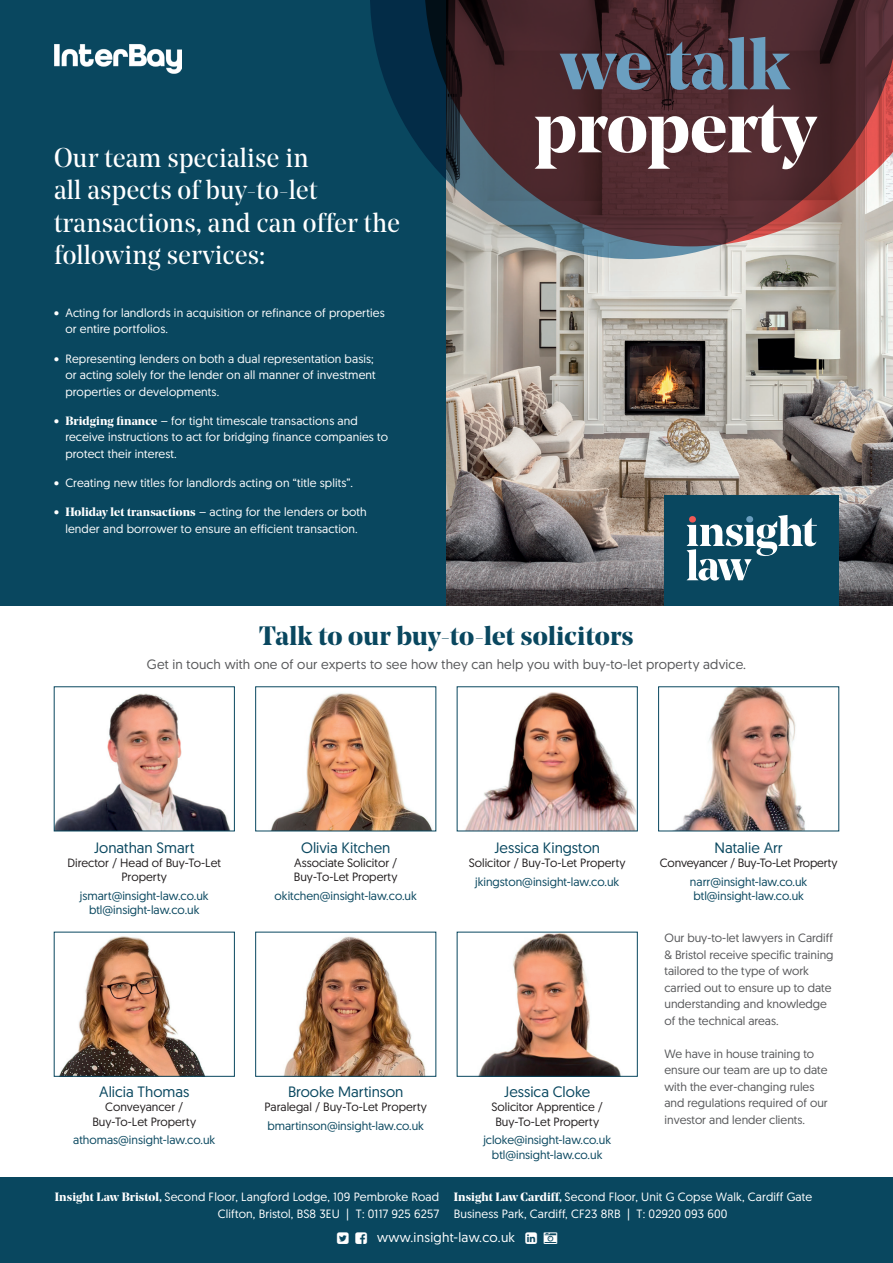
<style>
.page{position:relative;width:893px;height:1263px;background:#fff}
.page>*{position:absolute;margin:0;border:0;box-sizing:border-box;transform-origin:0 0}
.t1{font:27px/32.4px "Noe Display";letter-spacing:.01em;color:#fff}
.t2{font:700 26.4px "Noe Display";letter-spacing:.005em;color:#09475f}
.t3{font:15px "Geomanist";color:#09475f}
.t4{font:13.5px "Geomanist";letter-spacing:.01em;color:#57585a}
.t5{font:13.5px "Geomanist";letter-spacing:.02em;color:#fff}
.t6{font:12px/16.5px "Geomanist";letter-spacing:.01em;color:#fff}
.t7{font:12px/16.5px "Geomanist";color:#57585a}
.t8{font:12px/14.4px "Geomanist";color:#09475f;text-align:center}
.t9{font:12px/14.4px "Geomanist";color:#231f20;text-align:center}
.t10{font:12px "Geomanist";letter-spacing:-.02em;color:#231f20}
.s1{font-family:"Noe Display";font-weight:700}
</style>
<div class="page">
<div style="left:0;top:0;width:446px;height:605px;background:#09475f"></div>
<img style="left:446px;top:259px;width:447px;height:346px">
<div style="left:0;top:1178px;width:893px;height:85px;background:#09475f"></div>
<div style="left:664px;top:495px;width:175px;height:110px;background:#09475f"></div>
<svg style="left:687px;top:515px;width:130px;height:66px"></svg>
<img style="left:676px;top:689px;width:129px;height:140px">
<div style="left:658px;top:687px;width:181px;height:144px;border:1px solid #09475f"></div>
<img style="left:465px;top:692px;width:170px;height:137px">
<img style="left:479px;top:934px;width:142px;height:140px">
<img style="left:271px;top:693px;width:162px;height:136px">
<div style="left:255px;top:687px;width:181px;height:144px;border:1px solid #09475f"></div>
<img style="left:284px;top:936px;width:142px;height:138px">
<img style="left:56px;top:693px;width:174px;height:136px">
<div style="left:54px;top:687px;width:181px;height:144px;border:1px solid #09475f"></div>
<img style="left:60px;top:936px;width:145px;height:138px">
<div style="left:54px;top:932px;width:181px;height:144px;border:1px solid #09475f"></div>
<svg style="left:370px;top:0;width:523px;height:259px"></svg>
<svg style="left:424px;top:0;width:469px;height:246px;background:#573e44"></svg>
<svg style="left:560px;top:53px;width:90px;height:37px;background:#596174"></svg>
<svg style="left:666px;top:37px;width:125px;height:53px;background:#585b6c"></svg>
<svg style="left:535px;top:105px;width:282px;height:64px"></svg>
<img style="left:55px;top:44px;width:127px;height:30px">
<h1 class="t1" style="left:54px;top:141px;width:347px">Our team specialise in<br>all aspects of buy-to-let transactions, and can offer the following services:</h1>
<p class="t6" style="left:65px;top:304px;width:321px;text-indent:-11px">• Acting for landlords in acquisition or refinance of properties or entire portfolios.</p>
<p class="t6" style="left:65px;top:350px;width:312px;text-indent:-11px">• Representing lenders on both a dual representation basis; or acting solely for the lender on all manner of investment properties or developments.</p>
<p class="t6" style="left:65px;top:412px;width:324px;text-indent:-11px">• <span class="s1">Bridging finance</span> – for tight timescale transactions and receive instructions to act for bridging finance companies to protect their interest.</p>
<p class="t6" style="left:54px;top:474px;width:300px">• Creating new titles for landlords acting on “title splits”.</p>
<p class="t6" style="left:54px;top:504px;width:314px;text-align:center">• <span class="s1">Holiday let transactions</span> – acting for the lenders or both lender and borrower to ensure an efficient transaction.</p>
<h2 class="t2" style="left:259px;top:619px;width:376px">Talk to our buy-to-let solicitors</h2>
<p class="t4" style="left:147px;top:656px;width:601px">Get in touch with one of our experts to see how they can help you with buy-to-let property advice.</p>
<p class="t3" style="left:94px;top:837px;width:102px">Jonathan Smart</p>
<p class="t9" style="left:68px;top:855px;width:155px">Director / Head of Buy-To-Let<br>Property</p>
<p class="t8" style="left:80px;top:888px;width:130px">jsmart@insight-law.co.uk btl@insight-law.co.uk</p>
<p class="t3" style="left:301px;top:837px;width:91px">Olivia Kitchen</p>
<p class="t9" style="left:294px;top:855px;width:105px;text-align:left">Associate Solicitor /<br>Buy-To-Let Property</p>
<p class="t8" style="left:275px;top:888px;width:144px">okitchen@insight-law.co.uk</p>
<p class="t3" style="left:99px;top:1082px;width:92px">Alicia Thomas</p>
<p class="t9" style="left:92px;top:1099px;width:105px">Conveyancer /<br>Buy-To-Let Property</p>
<p class="t8" style="left:73px;top:1132px;width:143px">athomas@insight-law.co.uk</p>
<p class="t3" style="left:288px;top:1082px;width:117px">Brooke Martinson</p>
<p class="t9" style="left:264px;top:1099px;width:164px">Paralegal / Buy-To-Let Property</p>
<p class="t8" style="left:267px;top:1118px;width:158px">bmartinson@insight-law.co.uk</p>
<p class="t6" style="left:55px;top:1188px;width:386px;text-align:right"><span class="s1">Insight Law Bristol,</span> Second Floor, Langford Lodge, 109 Pembroke Road<br>Clifton, Bristol, BS8 3EU | T: 0117 925 6257</p>
<p class="t3" style="left:494px;top:837px;width:107px">Jessica Kingston</p>
<p class="t9" style="left:469px;top:855px;width:158px">Solicitor / Buy-To-Let Property</p>
<p class="t8" style="left:475px;top:874px;width:146px">jkingston@insight-law.co.uk</p>
<p class="t3" style="left:715px;top:837px;width:70px">Natalie Arr</p>
<p class="t10" style="left:660px;top:855px;width:179px">Conveyancer / Buy-To-Let Property</p>
<p class="t8" style="left:690px;top:874px;width:119px;text-align:left">narr@insight-law.co.uk btl@insight-law.co.uk</p>
<p class="t7" style="left:664px;top:929px;width:171px">Our buy-to-let lawyers in Cardiff &amp; Bristol receive specific training tailored to the type of work carried out to ensure up to date understanding and knowledge of the technical areas.</p>
<p class="t7" style="left:664px;top:1045px;width:165px">We have in house training to ensure our team are up to date with the ever-changing rules and regulations required of our investor and lender clients.</p>
<p class="t3" style="left:504px;top:1082px;width:87px">Jessica Cloke</p>
<p class="t9" style="left:491px;top:1099px;width:113px">Solicitor Apprentice /<br>Buy-To-Let Property</p>
<p class="t8" style="left:483px;top:1132px;width:129px">jcloke@insight-law.co.uk btl@insight-law.co.uk</p>
<p class="t6" style="left:454px;top:1188px;width:360px"><span class="s1">Insight Law Cardiff,</span> Second Floor, Unit G Copse Walk, Cardiff Gate<br>Business Park, Cardiff, CF23 8RB | T: 02920 093 600</p>
<p class="t5" style="left:377px;top:1229px;width:139px">www.insight-law.co.uk</p>
</div>
